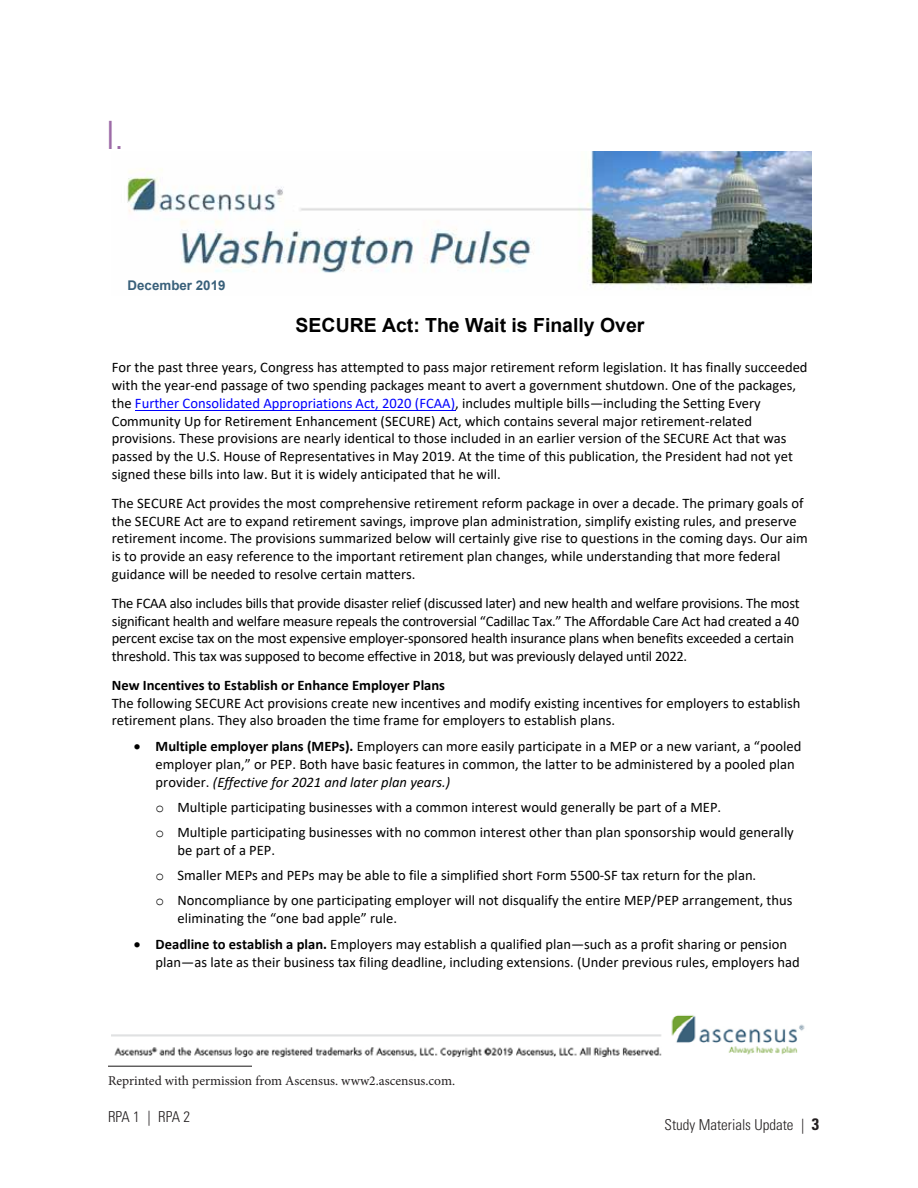
<style>
.page{position:relative;width:918px;height:1188px;background:#fff}
.page>*{position:absolute;margin:0;border:0;box-sizing:border-box;transform-origin:0 0}
.t1{font:300 condensed 39px "Univers LT Std";color:#9d6ba7}
.t2{font:700 19.5px "Arial";color:#000}
.t3{font:300 condensed 15px "Univers LT Std";color:#231f20}
.t4{font:14.55px/17.9px "Calibri";color:#000}
.t5{font:700 14.55px "Calibri";color:#000}
.t6{font:13.5px "Minion Pro";color:#231f20}
.t7{font:700 13.35px "Arial";color:#39607a}
.s1{color:#00f}
.s2{font-weight:700}
.s3{font-style:italic}
.s4{font-family:"Courier New"}
.s5{font-size:13.35px}
.s6{font-weight:700;font-size:16.5px}
</style>
<div class="page">
<img style="left:127px;top:151px;width:684px;height:138px">
<img style="left:112px;top:1015px;width:693px;height:51px">
<hr style="left:135px;top:410px;width:320px;height:1px;background:#00f">
<hr style="left:108px;top:1066px;width:144px;height:1px;background:#231f20">
<h1 class="t1" style="left:106px;top:112px;width:19px">I.</h1>
<p class="t7" style="left:128px;top:277px;width:100px">December 2019</p>
<h2 class="t2" style="left:296px;top:312px;width:350px">SECURE Act: The Wait is Finally Over</h2>
<p class="t4" style="left:112px;top:358px;width:697px">For the past three years, Congress has attempted to pass major retirement reform legislation. It has finally succeeded with the year-end passage of two spending packages meant to avert a government shutdown. One of the packages, the <span class="s1">Further Consolidated Appropriations Act, 2020 (FCAA)</span>, includes multiple bills—including the Setting Every Community Up for Retirement Enhancement (SECURE) Act, which contains several major retirement-related provisions. These provisions are nearly identical to those included in an earlier version of the SECURE Act that was passed by the U.S. House of Representatives in May 2019. At the time of this publication, the President had not yet signed these bills into law. But it is widely anticipated that he will.</p>
<p class="t4" style="left:112px;top:494px;width:697px">The SECURE Act provides the most comprehensive retirement reform package in over a decade. The primary goals of the SECURE Act are to expand retirement savings, improve plan administration, simplify existing rules, and preserve retirement income. The provisions summarized below will certainly give rise to questions in the coming days. Our aim is to provide an easy reference to the important retirement plan changes, while understanding that more federal guidance will be needed to resolve certain matters.</p>
<p class="t4" style="left:112px;top:594px;width:689px">The FCAA also includes bills that provide disaster relief (discussed later) and new health and welfare provisions. The most significant health and welfare measure repeals the controversial “Cadillac Tax.” The Affordable Care Act had created a 40 percent excise tax on the most expensive employer-sponsored health insurance plans when benefits exceeded a certain threshold. This tax was supposed to become effective in 2018, but was previously delayed until 2022.</p>
<p class="t5" style="left:112px;top:675px;width:335px">New Incentives to Establish or Enhance Employer Plans</p>
<p class="t4" style="left:112px;top:694px;width:690px">The following SECURE Act provisions create new incentives and modify existing incentives for employers to establish retirement plans. They also broaden the time frame for employers to establish plans.</p>
<p class="t4" style="left:156px;top:737px;width:647px;text-indent:-22px">• <span class="s2">Multiple employer plans (MEPs).</span> Employers can more easily participate in a MEP or a new variant, a “pooled employer plan,” or PEP. Both have basic features in common, the latter to be administered by a pooled plan provider. <span class="s3">(Effective for 2021 and later plan years.)</span></p>
<p class="t4" style="left:156px;top:794px;width:640px;line-height:25px"><span class="s4">o</span> Multiple participating businesses with a common interest would generally be part of a MEP.<br><span class="s4">o</span> Multiple participating businesses with no common interest other than plan sponsorship would generally</p>
<p class="t4" style="left:156px;top:837px;width:638px;line-height:25px;text-indent:22px">be part of a PEP.<br><span class="s4">o</span> Smaller MEPs and PEPs may be able to file a simplified short <span class="s5">F</span>orm 5500-SF tax return for the plan.<br><span class="s4">o</span> Noncompliance by one participating employer will not disqualify the entire MEP/PEP arrangement, thus</p>
<p class="t4" style="left:177px;top:909px;width:221px">eliminating the “one bad apple” rule.</p>
<p class="t4" style="left:156px;top:935px;width:646px;text-indent:-22px">• <span class="s2">Deadline to establish a plan.</span> Employers may establish a qualified plan—such as a profit sharing or pension plan—as late as their business tax filing deadline, including extensions. (Under previous rules, employers had</p>
<p class="t6" style="left:108px;top:1071px;width:349px">Reprinted with permission from Ascensus. www2.ascensus.com.</p>
<p class="t3" style="left:108px;top:1108px;width:84px">RPA 1 | RPA 2</p>
<p class="t3" style="left:665px;top:1115px;width:156px">Study Materials Update | <span class="s6">3</span></p>
</div>
